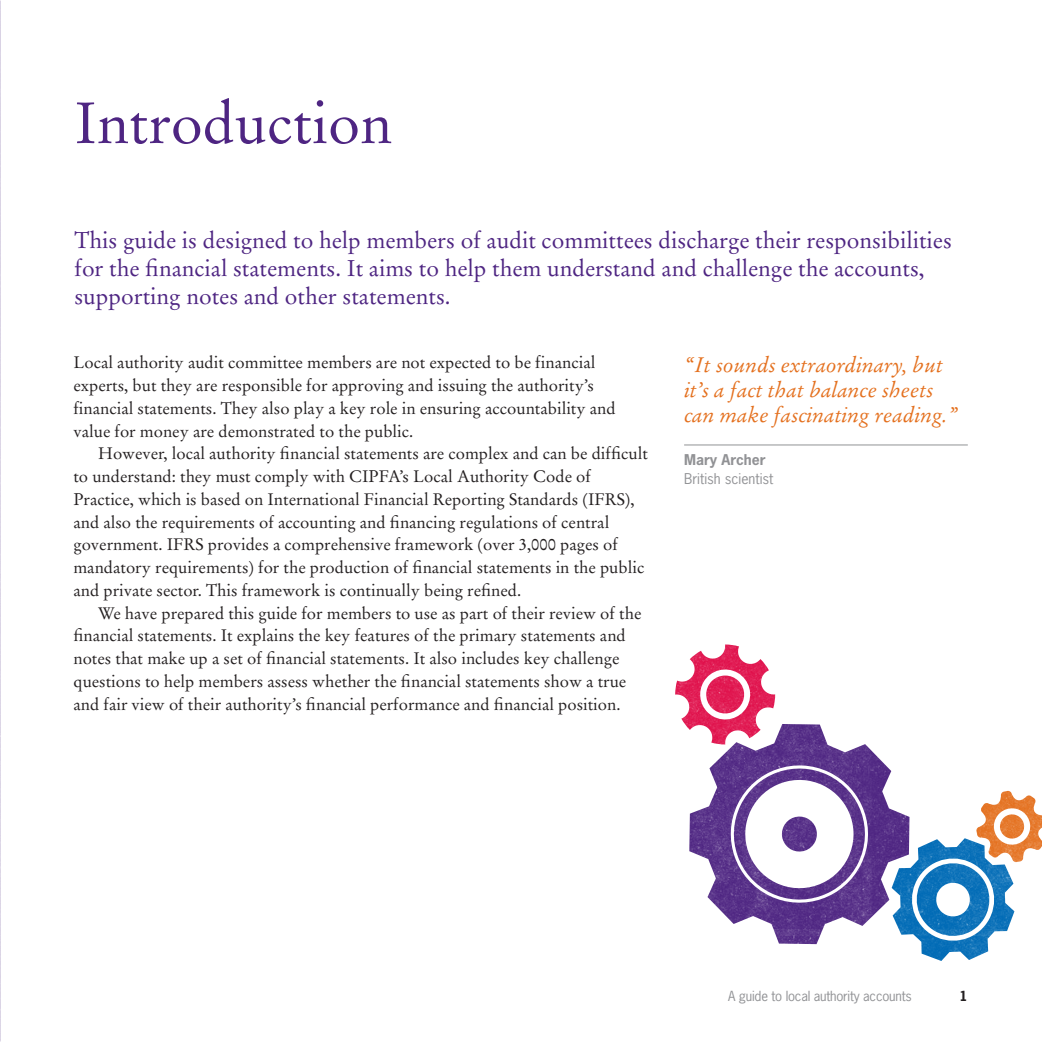
<style>
.page{position:relative;width:1042px;height:1042px;background:#fff}
.page>*{position:absolute;margin:0;border:0;box-sizing:border-box;transform-origin:0 0}
.A_Heading{font:57.75px "Stempel Garamond LT Std";color:#4e2582}
.Intro_text_-_GT_purp{font:22.75px/28px "Stempel Garamond LT Std";color:#4e2582}
.Inline_quote{font:italic 21px/25.2px "Stempel Garamond LT Std";color:#e4701e}
.C_Body_copy_Indent{font:16.62px/22.8px "Stempel Garamond LT Std";color:#231f20}
.C_Body_copy{font:16.62px/22.8px "Stempel Garamond LT Std";color:#231f20}
.Inline_quote_attribu{font:14px/18.4px "News Gothic Std";color:#919295}
.Table_Copy{font:13.12px "News Gothic Std";letter-spacing:-.015em;color:#919295}
.Table_Copy-2{font:700 13.12px "News Gothic Std";color:#231f20}
.s1{font-weight:700}
</style>
<div class="page">
<img style="left:675px;top:445px;width:367px;height:484px">
<img style="left:773px;top:929px;width:235px;height:32px">
<img style="left:0;top:353px;width:1px;height:689px">
<hr style="left:684px;top:444px;width:284px;height:1px;background:#919295">
<p class="A_Heading" style="left:74px;top:88px;width:319px">Introduction</p>
<p class="Intro_text_-_GT_purp" style="left:74px;top:227px;width:879px">This guide is designed to help members of audit committees discharge their responsibilities for the financial statements. It aims to help them understand and challenge the accounts, supporting notes and other statements.</p>
<p class="C_Body_copy" style="left:73px;top:351px;width:544px">Local authority audit committee members are not expected to be financial experts, but they are responsible for approving and issuing the authority’s financial statements. They also play a key role in ensuring accountability and value for money are demonstrated to the public.</p>
<p class="C_Body_copy_Indent" style="left:73px;top:442px;width:576px;text-indent:25px">However, local authority financial statements are complex and can be difficult to understand: they must comply with CIPFA’s Local Authority Code of Practice, which is based on International Financial Reporting Standards (IFRS), and also the requirements of accounting and financing regulations of central government. IFRS provides a comprehensive framework (over 3,000 pages of mandatory requirements) for the production of financial statements in the public and private sector. This framework is continually being refined.</p>
<p class="C_Body_copy_Indent" style="left:73px;top:601px;width:569px;text-indent:25px">We have prepared this guide for members to use as part of their review of the financial statements. It explains the key features of the primary statements and notes that make up a set of financial statements. It also includes key challenge questions to help members assess whether the financial statements show a true and fair view of their authority’s financial performance and financial position.</p>
<p class="Inline_quote" style="left:684px;top:352px;width:276px">“It sounds extraordinary, but it’s a fact that balance sheets can make fascinating reading.”</p>
<p class="Inline_quote_attribu" style="left:684px;top:451px;width:91px"><span class="s1">Mary Archer<br></span>British scientist</p>
<p class="Table_Copy" style="left:728px;top:987px;width:185px">A guide to local authority accounts</p>
<p class="Table_Copy-2" style="left:959px;top:987px;width:10px">1</p>
</div>
